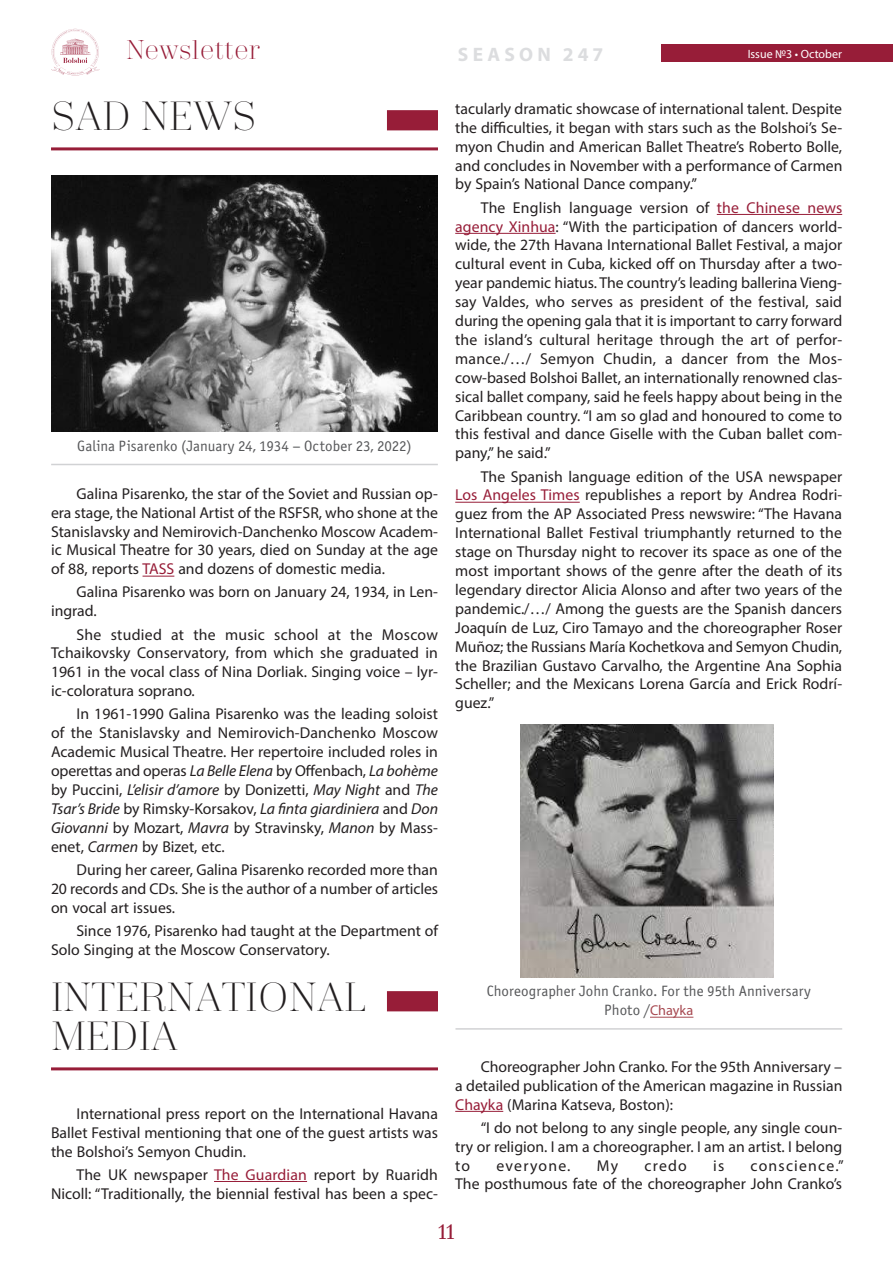
<style>
.page{position:relative;width:893px;height:1263px;background:#fff}
.page>*{position:absolute;margin:0;border:0;box-sizing:border-box;transform-origin:0 0}
.t1{font:300 40.5px/39px "Trivia Serif";color:#231f20}
.t2{font:300 27px "Trivia Serif";color:#971d38}
.t3{font:21px "Trivia Serif 10 Demo";color:#971d38}
.t4{font:700 19.5px "Myriad Pro";letter-spacing:.22em;color:#dcdddf}
.t5{font:15.75px/18.9px "Myriad Pro";color:#231f20;text-align:justify}
.t6{font:15.75px "Myriad Pro";letter-spacing:.075em;color:#231f20}
.t7{font:15px/18.9px "Officina Sans Book C";color:#57585a;text-align:center}
.t8{font:12px "Myriad Pro";color:#fff}
.s1{color:#971d38}
.s2{font-style:italic}
.s3{font-family:"Myriad Pro";font-size:14.25px;color:#a74951}
</style>
<div class="page">
<svg style="left:51px;top:29px;width:49px;height:46px"></svg>
<div style="left:661px;top:45px;width:232px;height:17px;background:#971d38"></div>
<hr style="left:717px;top:214px;width:125px;height:1px;background:#971d38">
<hr style="left:455px;top:233px;width:101px;height:1px;background:#971d38">
<hr style="left:455px;top:502px;width:125px;height:1px;background:#971d38">
<hr style="left:455px;top:1111px;width:48px;height:1px;background:#971d38">
<hr style="left:143px;top:576px;width:31px;height:1px;background:#971d38">
<hr style="left:214px;top:1181px;width:93px;height:1px;background:#971d38">
<div style="left:387px;top:110px;width:51px;height:20px;background:#971d38"></div>
<hr style="left:51px;top:147px;width:387px;height:3px;background:#971d38">
<img style="left:51px;top:176px;width:387px;height:256px">
<hr style="left:51px;top:464px;width:387px;height:1px;background:#d1d2d4">
<div style="left:387px;top:991px;width:51px;height:20px;background:#971d38"></div>
<hr style="left:51px;top:1067px;width:387px;height:3px;background:#971d38">
<img style="left:521px;top:724px;width:253px;height:253px">
<hr style="left:455px;top:1028px;width:387px;height:2px;background:#d1d2d4">
<hr style="left:650px;top:1017px;width:43px;height:1px;background:#a74951">
<h2 class="t2" style="left:126px;top:36px;width:135px">Newsletter</h2>
<p class="t8" style="left:748px;top:46px;width:96px">Issue №3 • October</p>
<p class="t4" style="left:458px;top:41px;width:147px">SEASON 247</p>
<h1 class="t1" style="left:51px;top:98px;width:207px">SAD NEWS</h1>
<p class="t7" style="left:77px;top:437px;width:336px">Galina Pisarenko (January 24, 1934 – October 23, 2022)</p>
<p class="t5" style="left:51px;top:484px;width:389px;text-indent:26px">Galina Pisarenko, the star of the Soviet and Russian op&shy;era stage, the National Artist of the RSFSR, who shone at the Stanislavsky and Nemirovich-Danchenko Moscow Academ&shy;ic Musical Theatre for 30 years, died on Sunday at the age of 88, reports <span class="s1">TASS</span> and dozens of domestic media.</p>
<p class="t5" style="left:51px;top:582px;width:388px;text-indent:26px">Galina Pisarenko was born on January 24, 1934, in Len&shy;ingrad.</p>
<p class="t5" style="left:51px;top:624px;width:388px;text-indent:26px">She studied at the music school at the Moscow Tchaikovsky Conservatory, from which she graduated in 1961 in the vocal class of Nina Dorliak. Singing voice – lyr&shy;ic-coloratura soprano.</p>
<p class="t5" style="left:51px;top:704px;width:389px;text-indent:26px">In 1961‑1990 Galina Pisarenko was the leading soloist of the Stanislavsky and Nemirovich-Danchenko Moscow Academic Musical Theatre. Her repertoire included roles in operettas and operas <span class="s2">La Belle Elena</span> by Offenbach, <span class="s2">La bohème </span>by Puccini, <span class="s2">L’elisir d’amore</span> by Donizetti, <span class="s2">May Night</span> and <span class="s2">The Tsar’s Bride</span> by Rimsky-Korsakov, <span class="s2">La finta giardiniera</span> and <span class="s2">Don Giovanni</span> by Mozart, <span class="s2">Mavra</span> by Stravinsky, <span class="s2">Manon</span> by Mass&shy;enet, <span class="s2">Carmen</span> by Bizet, etc.</p>
<p class="t5" style="left:51px;top:860px;width:389px;text-indent:26px">During her career, Galina Pisarenko recorded more than 20 records and CDs. She is the author of a number of articles on vocal art issues.</p>
<p class="t5" style="left:51px;top:921px;width:388px;text-indent:26px">Since 1976, Pisarenko had taught at the Department of<br>Solo Singing at the Moscow Conservatory.</p>
<p class="t5" style="left:455px;top:99px;width:389px">tacularly dramatic showcase of international talent. Despite the difficulties, it began with stars such as the Bolshoi’s Se&shy;myon Chudin and American Ballet Theatre’s Roberto Bolle, and concludes in November with a performance of Carmen by Spain’s National Dance company.”</p>
<p class="t5" style="left:455px;top:198px;width:389px;text-indent:26px">The English language version of <span class="s1">the Chinese news agency Xinhua</span>: “With the participation of dancers world&shy;wide, the 27th Havana International Ballet Festival, a major cultural event in Cuba, kicked off on Thursday after a two&shy;year pandemic hiatus. The country’s leading ballerina Vieng&shy;say Valdes, who serves as president of the festival, said during the opening gala that it is important to carry forward the island’s cultural heritage through the art of perfor&shy;mance./…/ Semyon Chudin, a dancer from the Mos&shy;cow-based Bolshoi Ballet, an internationally renowned clas&shy;sical ballet company, said he feels happy about being in the Caribbean country. “I am so glad and honoured to come to this festival and dance Giselle with the Cuban ballet com&shy;pany,” he said.”</p>
<p class="t5" style="left:455px;top:466px;width:389px;text-indent:26px">The Spanish language edition of the USA newspaper <span class="s1">Los Angeles Times</span> republishes a report by Andrea Rodri&shy;guez from the AP Associated Press newswire: “The Havana International Ballet Festival triumphantly returned to the stage on Thursday night to recover its space as one of the most important shows of the genre after the death of its legendary director Alicia Alonso and after two years of the pandemic./…/ Among the guests are the Spanish dancers Joaquín de Luz, Ciro Tamayo and the choreographer Roser Muñoz; the Russians María Kochetkova and Semyon Chudin, the Brazilian Gustavo Carvalho, the Argentine Ana Sophia Scheller; and the Mexicans Lorena García and Erick Rodrí&shy;guez.”</p>
<h1 class="t1" style="left:51px;top:979px;width:316px">INTERNATIONAL<br>MEDIA</h1>
<p class="t7" style="left:487px;top:982px;width:326px">Choreographer John Cranko. For the 95th Anniversary<br>Photo /<span class="s3">Chayka</span></p>
<p class="t5" style="left:51px;top:1104px;width:388px;text-indent:26px">International press report on the International Havana Ballet Festival mentioning that one of the guest artists was the Bolshoi’s Semyon Chudin.</p>
<p class="t5" style="left:51px;top:1165px;width:388px;text-align:right">The UK newspaper <span class="s1">The Guardian</span> report by Ruaridh<br>Nicoll: “Traditionally, the biennial festival has been a spec-</p>
<p class="t5" style="left:455px;top:1057px;width:389px;text-indent:26px">Choreographer John Cranko. For the 95th Anniversary – a detailed publication of the American magazine in Russian <span class="s1">Chayka</span> (Marina Katseva, Boston):</p>
<p class="t5" style="left:455px;top:1118px;width:388px;text-indent:26px">“I do not belong to any single people, any single coun&shy;try or religion. I am a choreographer. I am an artist. I belong to</p>
<p class="t6" style="left:496px;top:1155px;width:76px">everyone.</p>
<p class="t5" style="left:597px;top:1155px;width:23px">My</p>
<p class="t5" style="left:644px;top:1155px;width:44px">credo</p>
<p class="t5" style="left:713px;top:1155px;width:13px">is</p>
<p class="t5" style="left:455px;top:1155px;width:390px;text-align:right">conscience.”<br>The posthumous fate of the choreographer John Cranko’s</p>
<h3 class="t3" style="left:439px;top:1219px;width:17px">11</h3>
</div>
